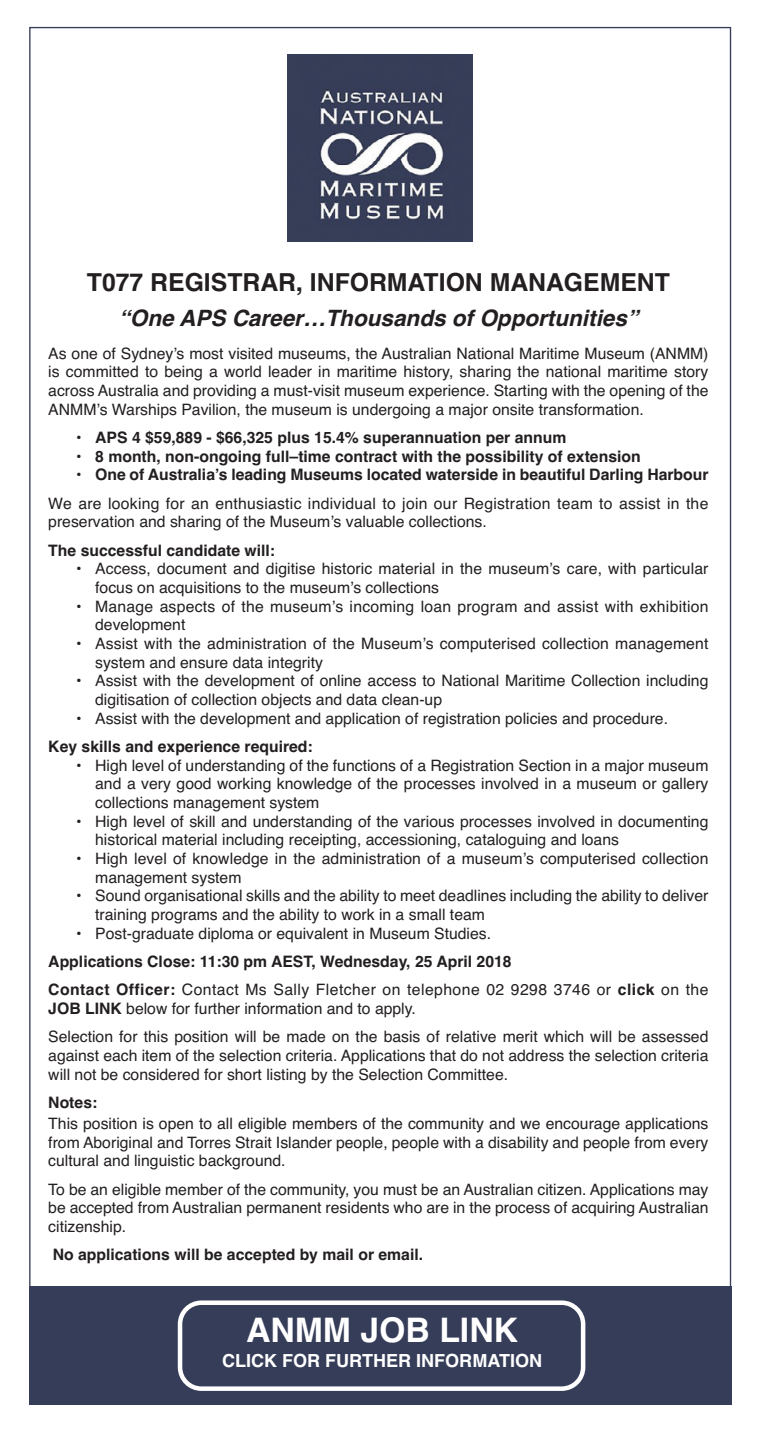
<style>
.page{position:relative;width:768px;height:1432px;background:#fff}
.page>*{position:absolute;margin:0;border:0;box-sizing:border-box;transform-origin:0 0}
.t1{font:700 33.75px "Helvetica";color:#fff}
.t2{font:700 24.75px "Helvetica";color:#231f20}
.t3{font:italic 700 22.5px "Helvetica";color:#231f20}
.t4{font:700 18px "Helvetica";color:#fff}
.t5{font:15.75px/18.7px "Helvetica";color:#231f20}
.t6{font:700 15.75px/28.3px "Helvetica";color:#231f20}
.s1{font-weight:400}
.s2{font-weight:700}
</style>
<div class="page">
<img style="left:287px;top:55px;width:185px;height:187px">
<div style="left:29px;top:1286px;width:702px;height:118px;background:#363d58"></div>
<svg style="left:178px;top:1300px;width:407px;height:90px"></svg>
<h2 class="t2" style="left:87px;top:273px;width:584px">T077 REGISTRAR, INFORMATION MANAGEMENT</h2>
<h3 class="t3" style="left:119px;top:310px;width:521px">“One APS Career…Thousands of Opportunities”</h3>
<p class="t5" style="left:48px;top:345px;width:661px;text-align:justify">As one of Sydney’s most visited museums, the Australian National Maritime Museum (ANMM) is committed to being a world leader in maritime history, sharing the national maritime story across Australia and providing a must-visit museum experience. Starting with the opening of the ANMM’s Warships Pavilion, the museum is undergoing a major onsite transformation.</p>
<p class="t6" style="left:76px;top:425px;width:492px">• APS 4 $59,889 - $66,325 plus 15.4% superannuation per annum</p>
<p class="t6" style="left:76px;top:443px;width:566px">• 8 month, non-ongoing full–time contract with the possibility of extension</p>
<p class="t6" style="left:76px;top:462px;width:634px">• One of Australia’s leading Museums located waterside in beautiful Darling Harbour</p>
<p class="t5" style="left:48px;top:495px;width:661px">We are looking for an enthusiastic individual to join our Registration team to assist in the preservation and sharing of the Museum’s valuable collections.</p>
<p class="t6" style="left:48px;top:537px;width:228px">The successful candidate will:</p>
<p class="t5" style="left:95px;top:561px;width:614px;text-indent:-19px">• Access, document and digitise historic material in the museum’s care, with particular focus on acquisitions to the museum’s collections</p>
<p class="t5" style="left:95px;top:598px;width:614px;text-indent:-19px">• Manage aspects of the museum’s incoming loan program and assist with exhibition development</p>
<p class="t5" style="left:95px;top:635px;width:614px;text-indent:-19px">• Assist with the administration of the Museum’s computerised collection management system and ensure data integrity</p>
<p class="t5" style="left:95px;top:673px;width:614px;text-indent:-19px">• Assist with the development of online access to National Maritime Collection including digitisation of collection objects and data clean-up</p>
<p class="t5" style="left:76px;top:710px;width:593px">• Assist with the development and application of registration policies and procedure.</p>
<p class="t6" style="left:48px;top:733px;width:266px">Key skills and experience required:</p>
<p class="t5" style="left:95px;top:757px;width:614px;text-align:justify;text-indent:-19px">• High level of understanding of the functions of a Registration Section in a major museum and a very good working knowledge of the processes involved in a museum or gallery collections management system</p>
<p class="t5" style="left:95px;top:813px;width:614px;text-indent:-19px">• High level of skill and understanding of the various processes involved in documenting historical material including receipting, accessioning, cataloguing and loans</p>
<p class="t5" style="left:95px;top:850px;width:614px;text-indent:-19px">• High level of knowledge in the administration of a museum’s computerised collection management system</p>
<p class="t5" style="left:95px;top:888px;width:614px;text-indent:-19px">• Sound organisational skills and the ability to meet deadlines including the ability to deliver training programs and the ability to work in a small team</p>
<p class="t5" style="left:76px;top:925px;width:416px">• Post-graduate diploma or equivalent in Museum Studies.</p>
<p class="t6" style="left:48px;top:948px;width:661px">Applications Close: 11:30 pm AEST, Wednesday, 25 April 2018<br>Contact Officer: <span class="s1">Contact Ms Sally Fletcher on telephone 02 9298 3746 or</span> click <span class="s1">on the</span></p>
<p class="t5" style="left:48px;top:995px;width:661px;line-height:28.3px"><span class="s2">JOB LINK</span> below for further information and to apply.<br>Selection for this position will be made on the basis of relative merit which will be assessed</p>
<p class="t5" style="left:48px;top:1047px;width:661px">against each item of the selection criteria. Applications that do not address the selection criteria will not be considered for short listing by the Selection Committee.</p>
<p class="t6" style="left:48px;top:1089px;width:50px">Notes:</p>
<p class="t5" style="left:48px;top:1115px;width:661px;text-align:justify">This position is open to all eligible members of the community and we encourage applications from Aboriginal and Torres Strait Islander people, people with a disability and people from every cultural and linguistic background.</p>
<p class="t5" style="left:48px;top:1180px;width:661px;text-align:justify">To be an eligible member of the community, you must be an Australian citizen. Applications may be accepted from Australian permanent residents who are in the process of acquiring Australian citizenship.</p>
<p class="t6" style="left:53px;top:1241px;width:372px">No applications will be accepted by mail or email.</p>
<h1 class="t1" style="left:246px;top:1317px;width:273px">ANMM JOB LINK</h1>
<p class="t4" style="left:222px;top:1353px;width:321px">CLICK FOR FURTHER INFORMATION</p>
</div>
